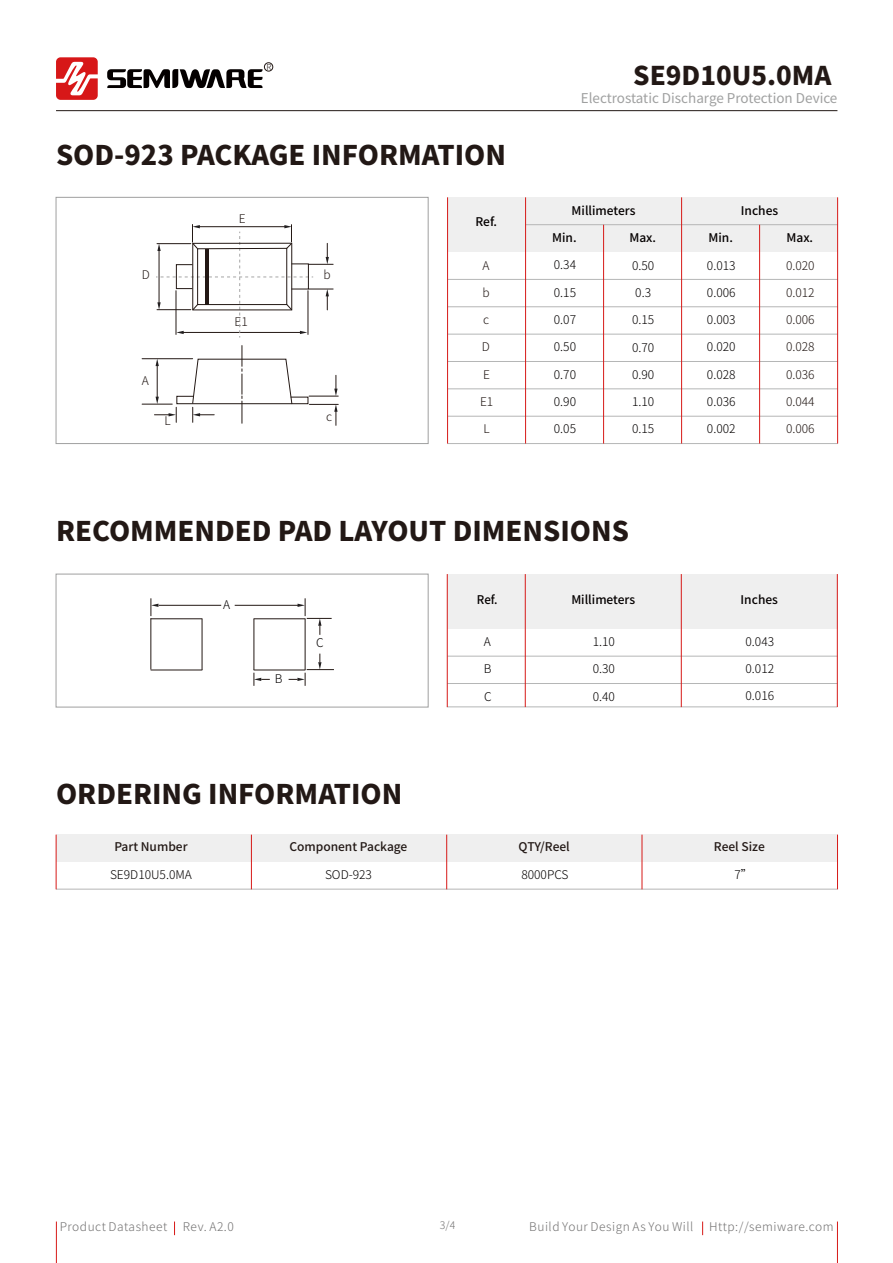
<style>
.page{position:relative;width:893px;height:1263px;background:#fff}
.page>*{position:absolute;margin:0;border:0;box-sizing:border-box;transform-origin:0 0}
.t1{font:800 27px "Source Han Sans CN";color:#221815}
.t2{font:800 25.8px "Source Han Sans CN";color:#221815}
.t3{font:13.5px "Source Han Sans CN";color:#9fa0a0}
.t4{font:300 12px "Source Han Sans CN";color:#040000}
.t5{font:300 12px "Source Han Sans CN";letter-spacing:.045em;color:#727171}
.t6{font:500 12px "Source Han Sans CN";color:#040000}
.t7{font:300 12px "Source Han Sans CN";color:#221815}
.t8{font:500 12px "Source Han Sans CN";color:#221815}
.t9{font:500 12px "Source Han Sans CN";color:#040000;scale:.96 1}
.t10{font:300 10.5px "Source Han Sans CN";color:#727171}
.t11{font:300 8.25px "Source Han Sans CN";color:#221815}
</style>
<div class="page">
<div style="left:447px;top:574px;width:390px;height:55px;background:#efefef"></div>
<hr style="left:447px;top:656px;width:390px;height:1px;background:#b5b6b6">
<hr style="left:447px;top:683px;width:390px;height:1px;background:#b5b6b6">
<hr style="left:447px;top:707px;width:390px;height:1px;background:#b5b6b6">
<hr style="left:56px;top:110px;width:781px;height:1px;background:#221815">
<svg style="left:56px;top:57px;width:42px;height:43px"></svg>
<svg style="left:107px;top:69px;width:156px;height:19px"></svg>
<div style="left:264px;top:63px;width:9px;height:8px;border:1px solid #221815;border-radius:50%"></div>
<div style="left:56px;top:835px;width:781px;height:27px;background:#efefef"></div>
<hr style="left:56px;top:889px;width:781px;height:1px;background:#b5b6b6">
<hr style="left:642px;top:835px;width:1px;height:54px;background:#d71a18">
<hr style="left:837px;top:835px;width:1px;height:54px;background:#d71a18">
<hr style="left:446px;top:835px;width:1px;height:54px;background:#d71a18">
<hr style="left:251px;top:835px;width:1px;height:54px;background:#d71a18">
<hr style="left:56px;top:835px;width:1px;height:54px;background:#d71a18">
<div style="left:56px;top:197px;width:372px;height:247px;border:1px solid #9fa0a0"></div>
<div style="left:56px;top:574px;width:372px;height:133px;border:1px solid #9fa0a0"></div>
<hr style="left:525px;top:574px;width:1px;height:133px;background:#d71a18">
<hr style="left:837px;top:574px;width:1px;height:133px;background:#d71a18">
<hr style="left:681px;top:574px;width:1px;height:133px;background:#d71a18">
<hr style="left:447px;top:574px;width:1px;height:133px;background:#d71a18">
<hr style="left:142px;top:404px;width:30px;height:1px;background:#231814">
<hr style="left:142px;top:358px;width:51px;height:1px;background:#231814">
<svg style="left:156px;top:225px;width:177px;height:113px"></svg>
<div style="left:291px;top:264px;width:18px;height:25px;border:1px solid #231814"></div>
<div style="left:176px;top:264px;width:17px;height:25px;border:1px solid #231814"></div>
<svg style="left:154px;top:346px;width:184px;height:79px"></svg>
<hr style="left:151px;top:618px;width:51px;height:1px;background:#231814">
<hr style="left:151px;top:670px;width:51px;height:1px;background:#231814">
<hr style="left:151px;top:618px;width:1px;height:51px;background:#231814">
<hr style="left:202px;top:619px;width:1px;height:51px;background:#231814">
<hr style="left:254px;top:618px;width:51px;height:1px;background:#231814">
<hr style="left:254px;top:670px;width:51px;height:1px;background:#231814">
<hr style="left:254px;top:619px;width:1px;height:51px;background:#231814">
<hr style="left:305px;top:619px;width:1px;height:51px;background:#231814">
<hr style="left:159px;top:605px;width:62px;height:1px;background:#231814">
<hr style="left:235px;top:605px;width:63px;height:1px;background:#231814">
<svg style="left:298px;top:598px;width:34px;height:37px"></svg>
<svg style="left:151px;top:598px;width:7px;height:18px"></svg>
<svg style="left:289px;top:654px;width:45px;height:32px"></svg>
<svg style="left:254px;top:673px;width:16px;height:13px"></svg>
<hr style="left:205px;top:249px;width:4px;height:56px;background:#221815">
<div style="left:447px;top:197px;width:391px;height:55px;background:#efefef"></div>
<hr style="left:448px;top:443px;width:390px;height:1px;background:#b5b6b6">
<hr style="left:448px;top:416px;width:390px;height:1px;background:#b5b6b6">
<hr style="left:448px;top:389px;width:390px;height:1px;background:#b5b6b6">
<hr style="left:448px;top:361px;width:390px;height:1px;background:#b5b6b6">
<hr style="left:448px;top:334px;width:390px;height:1px;background:#b5b6b6">
<hr style="left:448px;top:306px;width:390px;height:1px;background:#b5b6b6">
<hr style="left:448px;top:279px;width:390px;height:1px;background:#b5b6b6">
<hr style="left:447px;top:197px;width:1px;height:247px;background:#d71a18">
<hr style="left:526px;top:224px;width:312px;height:1px;background:#b5b6b6">
<hr style="left:525px;top:197px;width:1px;height:247px;background:#d71a18">
<hr style="left:759px;top:225px;width:1px;height:218px;background:#d71a18">
<hr style="left:837px;top:197px;width:1px;height:246px;background:#d71a18">
<hr style="left:603px;top:225px;width:1px;height:219px;background:#d71a18">
<hr style="left:681px;top:197px;width:1px;height:247px;background:#d71a18">
<hr style="left:56px;top:1221px;width:1px;height:42px;background:#d71a18">
<hr style="left:837px;top:1221px;width:1px;height:42px;background:#d71a18">
<svg style="left:702px;top:1221px;width:1px;height:14px"></svg>
<svg style="left:174px;top:1221px;width:1px;height:14px"></svg>
<p class="t11" style="left:267px;top:62px;width:7px">R</p>
<h1 class="t1" style="left:56px;top:140px;width:451px">SOD-923 PACKAGE INFORMATION</h1>
<p class="t7" style="left:142px;top:267px;width:10px">D</p>
<p class="t7" style="left:239px;top:212px;width:8px">E</p>
<p class="t7" style="left:324px;top:267px;width:9px">b</p>
<p class="t6" style="left:476px;top:215px;width:23px">Ref.</p>
<p class="t7" style="left:482px;top:258px;width:9px">A</p>
<p class="t7" style="left:483px;top:285px;width:9px">b</p>
<h2 class="t2" style="left:633px;top:61px;width:200px">SE9D10U5.0MA</h2>
<p class="t3" style="left:581px;top:90px;width:258px">Electrostatic Discharge Protection Device</p>
<p class="t6" style="left:572px;top:204px;width:65px">Millimeters</p>
<p class="t6" style="left:741px;top:204px;width:39px">Inches</p>
<p class="t6" style="left:552px;top:230px;width:26px">Min.</p>
<p class="t6" style="left:629px;top:230px;width:28px">Max.</p>
<p class="t6" style="left:708px;top:230px;width:26px">Min.</p>
<p class="t6" style="left:786px;top:230px;width:28px">Max.</p>
<p class="t4" style="left:554px;top:258px;width:24px">0.34</p>
<p class="t4" style="left:554px;top:285px;width:24px">0.15</p>
<p class="t4" style="left:632px;top:258px;width:24px">0.50</p>
<p class="t4" style="left:635px;top:286px;width:17px">0.3</p>
<p class="t4" style="left:707px;top:258px;width:30px">0.013</p>
<p class="t4" style="left:707px;top:286px;width:30px">0.006</p>
<p class="t7" style="left:786px;top:258px;width:30px">0.020</p>
<p class="t7" style="left:786px;top:286px;width:30px">0.012</p>
<p class="t7" style="left:235px;top:315px;width:15px">E1</p>
<p class="t7" style="left:142px;top:373px;width:9px">A</p>
<p class="t7" style="left:164px;top:414px;width:8px">L</p>
<p class="t7" style="left:326px;top:409px;width:7px">c</p>
<p class="t7" style="left:483px;top:313px;width:7px">c</p>
<p class="t4" style="left:554px;top:313px;width:24px">0.07</p>
<p class="t4" style="left:632px;top:313px;width:24px">0.15</p>
<p class="t4" style="left:707px;top:313px;width:30px">0.003</p>
<p class="t7" style="left:786px;top:313px;width:30px">0.006</p>
<p class="t7" style="left:482px;top:340px;width:10px">D</p>
<p class="t4" style="left:554px;top:340px;width:24px">0.50</p>
<p class="t4" style="left:632px;top:340px;width:24px">0.70</p>
<p class="t4" style="left:707px;top:340px;width:30px">0.020</p>
<p class="t7" style="left:786px;top:340px;width:30px">0.028</p>
<p class="t7" style="left:483px;top:367px;width:8px">E</p>
<p class="t4" style="left:554px;top:367px;width:24px">0.70</p>
<p class="t4" style="left:632px;top:368px;width:24px">0.90</p>
<p class="t4" style="left:632px;top:395px;width:24px">1.10</p>
<p class="t4" style="left:707px;top:368px;width:30px">0.028</p>
<p class="t7" style="left:786px;top:368px;width:30px">0.036</p>
<p class="t4" style="left:554px;top:395px;width:24px">0.90</p>
<p class="t4" style="left:707px;top:395px;width:30px">0.036</p>
<p class="t7" style="left:786px;top:395px;width:30px">0.044</p>
<p class="t7" style="left:480px;top:395px;width:15px">E1</p>
<p class="t7" style="left:483px;top:422px;width:8px">L</p>
<p class="t4" style="left:554px;top:422px;width:24px">0.05</p>
<p class="t7" style="left:786px;top:422px;width:30px">0.006</p>
<p class="t4" style="left:707px;top:422px;width:30px">0.002</p>
<p class="t4" style="left:632px;top:422px;width:24px">0.15</p>
<h1 class="t1" style="left:56px;top:516px;width:574px">RECOMMENDED PAD LAYOUT DIMENSIONS</h1>
<p class="t4" style="left:223px;top:598px;width:9px">A</p>
<p class="t4" style="left:275px;top:672px;width:9px">B</p>
<p class="t4" style="left:316px;top:635px;width:9px">C</p>
<p class="t9" style="left:477px;top:593px;width:23px">Ref.</p>
<p class="t6" style="left:571px;top:593px;width:65px">Millimeters</p>
<p class="t6" style="left:741px;top:593px;width:39px">Inches</p>
<p class="t4" style="left:484px;top:635px;width:9px">A</p>
<p class="t4" style="left:484px;top:662px;width:9px">B</p>
<p class="t4" style="left:745px;top:634px;width:30px">0.043</p>
<p class="t4" style="left:745px;top:662px;width:30px">0.012</p>
<p class="t4" style="left:593px;top:635px;width:24px">1.10</p>
<p class="t4" style="left:593px;top:662px;width:24px">0.30</p>
<p class="t4" style="left:484px;top:690px;width:9px">C</p>
<p class="t4" style="left:593px;top:690px;width:24px">0.40</p>
<p class="t4" style="left:745px;top:689px;width:30px">0.016</p>
<h1 class="t1" style="left:56px;top:779px;width:348px">ORDERING INFORMATION</h1>
<p class="t8" style="left:114px;top:840px;width:75px">Part Number</p>
<p class="t8" style="left:289px;top:840px;width:120px">Component Package</p>
<p class="t8" style="left:519px;top:840px;width:53px">QTY/Reel</p>
<p class="t8" style="left:714px;top:840px;width:52px">Reel Size</p>
<p class="t4" style="left:110px;top:867px;width:83px">SE9D10U5.0MA</p>
<p class="t4" style="left:325px;top:867px;width:48px">SOD-923</p>
<p class="t4" style="left:521px;top:867px;width:49px">8000PCS</p>
<p class="t4" style="left:735px;top:867px;width:20px">7”</p>
<p class="t10" style="left:440px;top:1219px;width:17px">3/4</p>
<p class="t5" style="left:60px;top:1220px;width:109px">Product Datasheet</p>
<p class="t5" style="left:183px;top:1220px;width:53px">Rev. A2.0</p>
<p class="t5" style="left:529px;top:1220px;width:166px">Build Your Design As You Will</p>
<p class="t5" style="left:709px;top:1220px;width:126px">Http://semiware.com</p>
</div>
